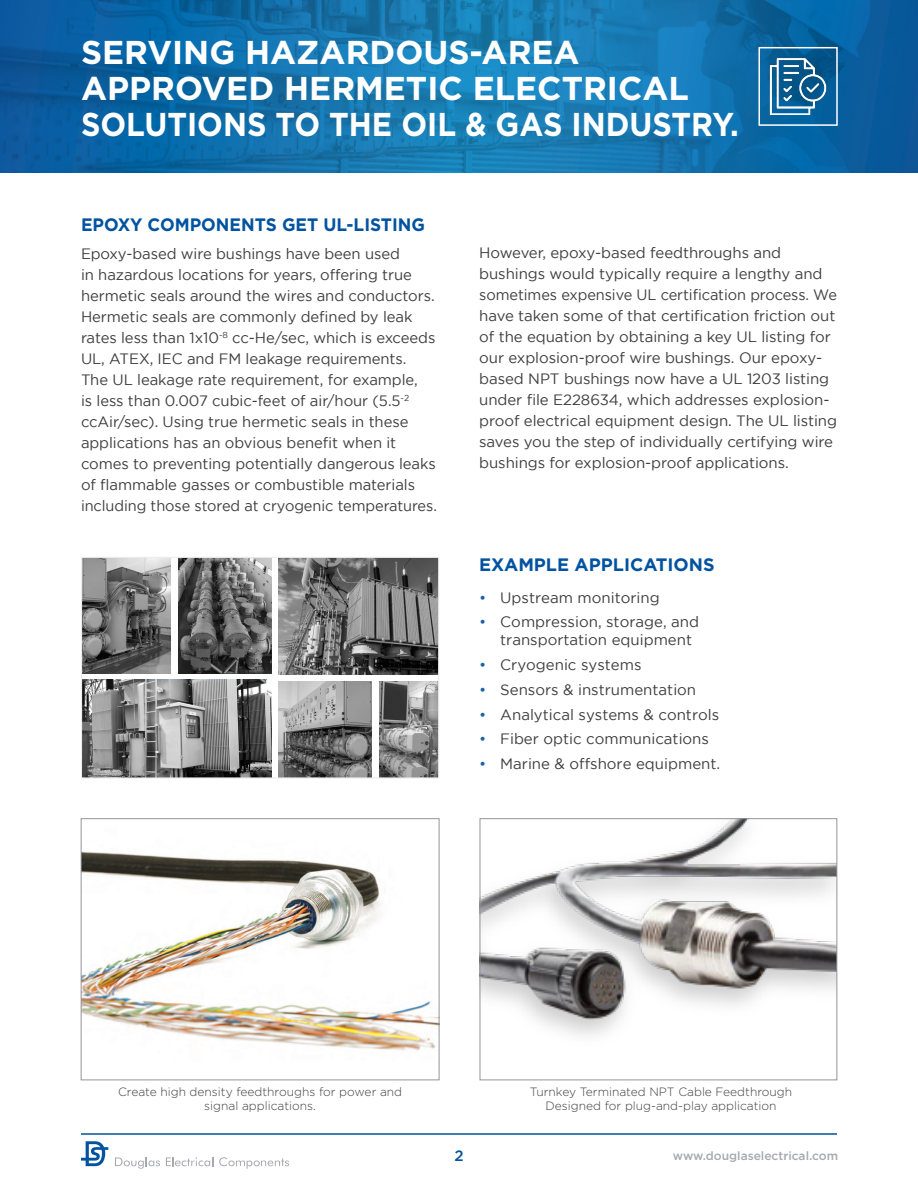
<style>
.page{position:relative;width:918px;height:1188px;background:#fff}
.page>*{position:absolute;margin:0;border:0;box-sizing:border-box;transform-origin:0 0}
.t1{font:700 33px/36px "Gotham";color:#fff}
.Body_title{font:700 18px "Gotham";color:#0153a0;scale:.96 1}
.Body_title-2{font:700 18px "Gotham";color:#0153a0}
.Body_Copy{font:15px/21px "Gotham";letter-spacing:-.005em;color:#3e3e3f}
.t2{font:500 15px "Gotham";color:#0153a0}
.t3{font:300 12px/14.4px "Gotham";color:#3e3e3f;text-align:center}
.t4{font:500 12px "Gotham";color:#a8a9ad}
.s1{color:#1a63a8}
</style>
<div class="page">
<hr style="left:81px;top:1133px;width:756px;height:2px;background:#0153a0">
<svg style="left:115px;top:1157px;width:45px;height:12px"></svg>
<svg style="left:166px;top:1157px;width:47px;height:9px"></svg>
<svg style="left:219px;top:1157px;width:70px;height:12px"></svg>
<svg style="left:81px;top:1141px;width:27px;height:25px"></svg>
<img style="left:0;top:0;width:918px;height:173px">
<img style="left:83px;top:851px;width:354px;height:200px">
<div style="left:81px;top:819px;width:358px;height:261px;border:1px solid #939598"></div>
<img style="left:482px;top:821px;width:353px;height:215px">
<div style="left:480px;top:819px;width:357px;height:261px;border:1px solid #939598"></div>
<div style="left:758px;top:47px;width:80px;height:79px;border:2px solid #fff"></div>
<img style="left:770px;top:58px;width:56px;height:57px">
<svg style="left:279px;top:559px;width:158px;height:116px;background:#6e6e6e"></svg>
<svg style="left:83px;top:680px;width:189px;height:97px;background:#838383"></svg>
<svg style="left:380px;top:681px;width:57px;height:96px;background:#808080"></svg>
<svg style="left:279px;top:681px;width:93px;height:96px;background:#858585"></svg>
<svg style="left:179px;top:559px;width:93px;height:115px;background:#616161"></svg>
<svg style="left:83px;top:559px;width:88px;height:115px;background:#757575"></svg>
<div style="left:81px;top:557px;width:358px;height:222px;border:1px solid #ececee"></div>
<p class="t1" style="left:81px;top:34px;width:659px">SERVING HAZARDOUS-AREA<br>APPROVED HERMETIC ELECTRICAL<br>SOLUTIONS TO THE OIL &amp; GAS INDUSTRY.</p>
<p class="Body_title" style="left:81px;top:213px;width:360px">EPOXY COMPONENTS GET UL-LISTING</p>
<p class="Body_Copy" style="left:81px;top:243px;width:357px">Epoxy-based wire bushings have been used<br>in hazardous locations for years, offering true hermetic seals around the wires and conductors.<br>Hermetic seals are commonly defined by leak rates less than 1x10<sup>-8</sup> cc-He/sec, which is exceeds UL, ATEX, IEC and FM leakage requirements.<br>The UL leakage rate requirement, for example,<br>is less than 0.007 cubic-feet of air/hour (5.5<sup>-2 </sup>ccAir/sec). Using true hermetic seals in these applications has an obvious benefit when it comes to preventing potentially dangerous leaks of flammable gasses or combustible materials including those stored at cryogenic temperatures.</p>
<p class="Body_Copy" style="left:479px;top:242px;width:359px">However, epoxy-based feedthroughs and bushings would typically require a lengthy and sometimes expensive UL certification process. We have taken some of that certification friction out of the equation by obtaining a key UL listing for our explosion-proof wire bushings. Our epoxy&shy;based NPT bushings now have a UL 1203 listing under file E228634, which addresses explosion&shy;proof electrical equipment design. The UL listing saves you the step of individually certifying wire bushings for explosion-proof applications.</p>
<h2 class="Body_title-2" style="left:479px;top:553px;width:237px">EXAMPLE APPLICATIONS</h2>
<p class="Body_Copy" style="left:479px;top:587px;width:182px"><span class="s1">•</span> Upstream monitoring</p>
<p class="Body_Copy" style="left:500px;top:613px;width:200px;line-height:18px;text-indent:-21px"><span class="s1">•</span> Compression, storage, and transportation equipment</p>
<p class="Body_Copy" style="left:479px;top:654px;width:164px"><span class="s1">•</span> Cryogenic systems</p>
<p class="Body_Copy" style="left:479px;top:679px;width:218px"><span class="s1">•</span> Sensors &amp; instrumentation</p>
<p class="Body_Copy" style="left:479px;top:704px;width:241px"><span class="s1">•</span> Analytical systems &amp; controls</p>
<p class="Body_Copy" style="left:479px;top:728px;width:231px"><span class="s1">•</span> Fiber optic communications</p>
<p class="Body_Copy" style="left:479px;top:753px;width:242px"><span class="s1">•</span> Marine &amp; offshore equipment.</p>
<p class="t3" style="left:118px;top:1084px;width:286px">Create high density feedthroughs for power and signal applications.</p>
<p class="t3" style="left:530px;top:1084px;width:264px">Turnkey Terminated NPT Cable Feedthrough<br>Designed for plug-and-play application</p>
<p class="t2" style="left:454px;top:1146px;width:11px">2</p>
<p class="t4" style="left:673px;top:1148px;width:167px">www.douglaselectrical.com</p>
</div>
